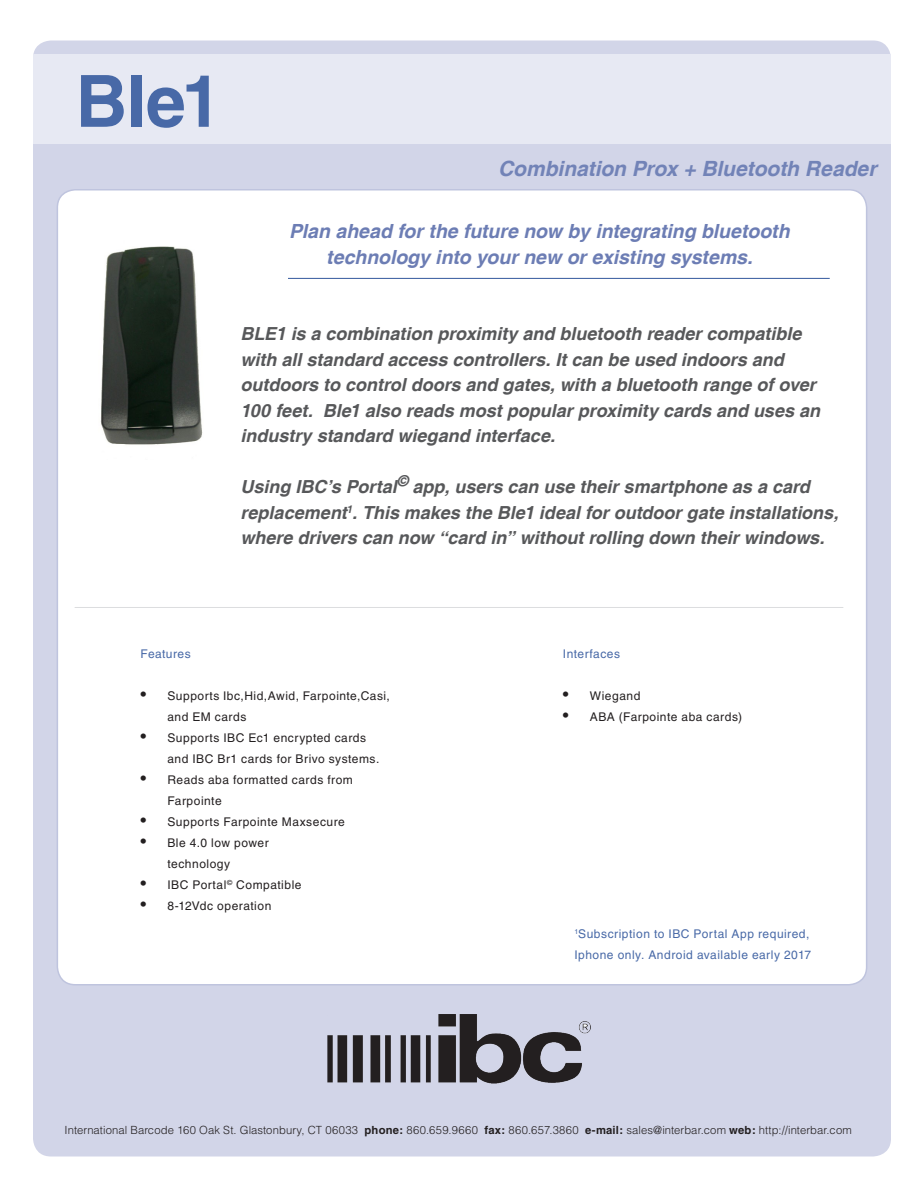
<style>
.page{position:relative;width:918px;height:1188px;background:#fff}
.page>*{position:absolute;margin:0;border:0;box-sizing:border-box;transform-origin:0 0}
.t1{font:700 72px "Helvetica";color:#4869a7}
.body_txt_11pt_14pt_l{font:italic 700 21px "Helvetica";color:#7283b7}
.t2{font:italic 700 19.5px "Helvetica";color:#6c7db4}
.t3{font:italic 700 18px/25.5px "Helvetica";color:#57585a}
.body_txt_11pt_14pt_l-2{font:12px/21px "Helvetica LT";letter-spacing:.045em;color:#231f20}
.body_txt_11pt_14pt_l-3{font:12px/21px "Helvetica LT";letter-spacing:.04em;color:#4869a7}
.t4{font:300 11.25px "Helvetica LT";letter-spacing:.01em;color:#231f20}
.s1{font-size:16.5px}
.s2{font-family:"Helvetica";font-weight:700}
</style>
<div class="page">
<div style="left:33px;top:40px;width:858px;height:1116px;background:#d2d5e8;border-radius:18px"></div>
<div style="left:57px;top:190px;width:810px;height:795px;background:#fff;border-radius:18px"></div>
<div style="left:33px;top:54px;width:858px;height:90px;background:#e7e9f3"></div>
<img style="left:100px;top:246px;width:103px;height:199px">
<hr style="left:288px;top:278px;width:542px;height:1px;background:#4869a7">
<img style="left:328px;top:1015px;width:262px;height:69px">
<hr style="left:75px;top:607px;width:768px;height:1px;background:#dcdddf">
<p class="t1" style="left:76px;top:58px;width:148px">Ble1</p>
<p class="body_txt_11pt_14pt_l" style="left:498px;top:155px;width:380px">Combination Prox + Bluetooth Reader</p>
<p class="t2" style="left:289px;top:219px;width:502px">Plan ahead for the future now by integrating bluetooth</p>
<p class="t2" style="left:326px;top:245px;width:428px">technology into your new or existing systems.</p>
<p class="t3" style="left:241px;top:322px;width:581px">BLE1 is a combination proximity and bluetooth reader compatible with all standard access controllers. It can be used indoors and outdoors to control doors and gates, with a bluetooth range of over 100 feet. Ble1 also reads most popular proximity cards and uses an industry standard wiegand interface.</p>
<p class="t3" style="left:241px;top:475px;width:571px">Using IBC’s Portal<sup>©</sup> app, users can use their smartphone as a card</p>
<p class="t3" style="left:241px;top:500px;width:599px">replacement<sup>1</sup>. This makes the Ble1 ideal for outdoor gate installations, where drivers can now “card in” without rolling down their windows.</p>
<p class="body_txt_11pt_14pt_l-3" style="left:140px;top:643px;width:52px">Features</p>
<p class="body_txt_11pt_14pt_l-2" style="left:167px;top:685px;width:224px;text-indent:-27px"><span class="s1">•</span> Supports Ibc,Hid,Awid, Farpointe,Casi, and EM cards</p>
<p class="body_txt_11pt_14pt_l-2" style="left:167px;top:727px;width:214px;text-indent:-27px"><span class="s1">•</span> Supports IBC Ec1 encrypted cards and IBC Br1 cards for Brivo systems.</p>
<p class="body_txt_11pt_14pt_l-2" style="left:167px;top:769px;width:187px;text-indent:-27px"><span class="s1">•</span> Reads aba formatted cards from<br>Farpointe</p>
<p class="body_txt_11pt_14pt_l-2" style="left:140px;top:811px;width:206px"><span class="s1">•</span> Supports Farpointe Maxsecure</p>
<p class="body_txt_11pt_14pt_l-2" style="left:167px;top:832px;width:103px;text-indent:-27px"><span class="s1">•</span> Ble 4.0 low power technology</p>
<p class="body_txt_11pt_14pt_l-2" style="left:140px;top:874px;width:163px"><span class="s1">•</span> IBC Portal<sup>©</sup> Compatible</p>
<p class="body_txt_11pt_14pt_l-2" style="left:140px;top:895px;width:132px"><span class="s1">•</span> 8-12Vdc operation</p>
<p class="body_txt_11pt_14pt_l-3" style="left:563px;top:643px;width:59px">Interfaces</p>
<p class="body_txt_11pt_14pt_l-2" style="left:563px;top:685px;width:79px"><span class="s1">•</span> Wiegand</p>
<p class="body_txt_11pt_14pt_l-2" style="left:563px;top:706px;width:181px"><span class="s1">•</span> ABA (Farpointe aba cards)</p>
<p class="body_txt_11pt_14pt_l-3" style="left:574px;top:923px;width:238px"><sup>1</sup>Subscription to IBC Portal App required,<br>Iphone only. Android available early 2017</p>
<p class="t4" style="left:65px;top:1123px;width:789px">International Barcode 160 Oak St. Glastonbury, CT 06033 <span class="s2">phone:</span> 860.659.9660 <span class="s2">fax:</span> 860.657.3860 <span class="s2">e-mail:</span> sales@interbar.com <span class="s2">web:</span> http://interbar.com</p>
</div>
